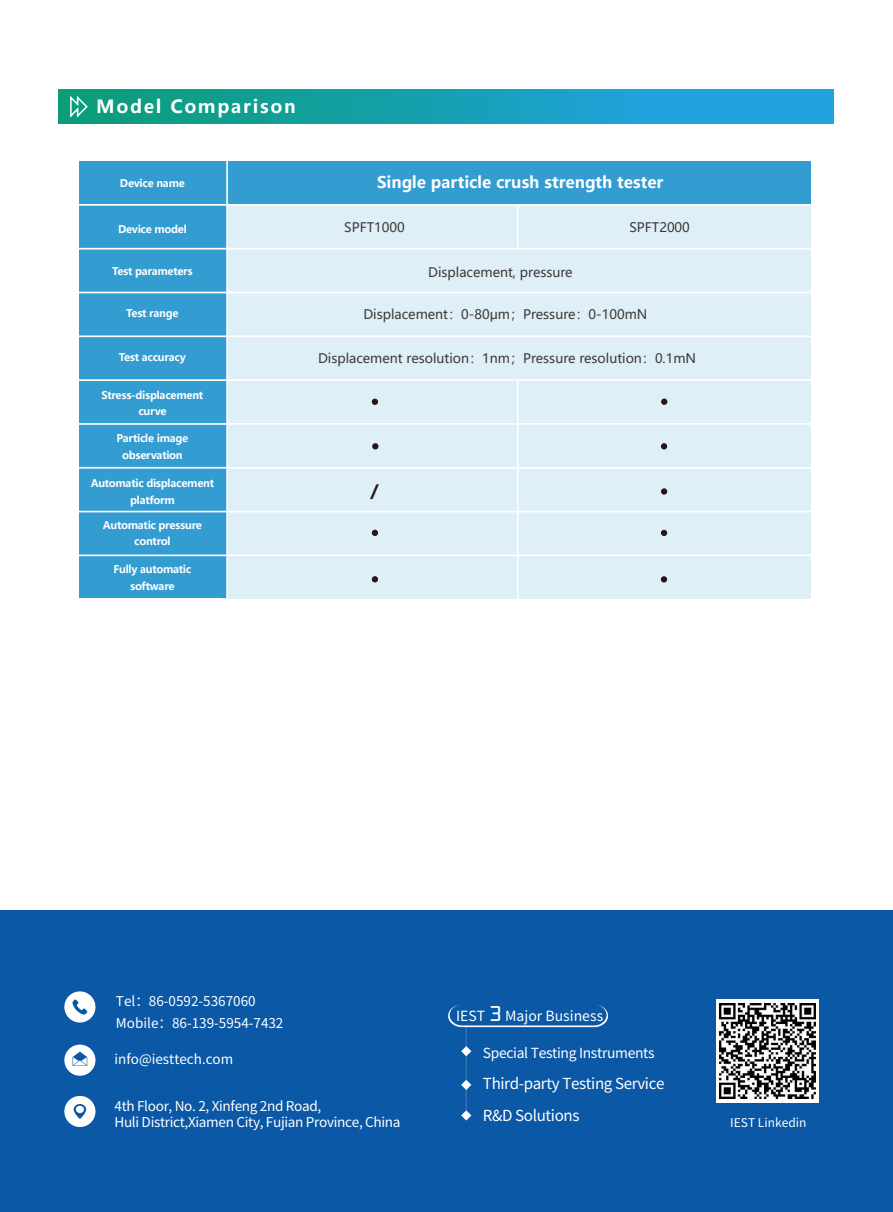
<style>
.page{position:relative;width:893px;height:1212px;background:#fff}
.page>*{position:absolute;margin:0;border:0;box-sizing:border-box;transform-origin:0 0}
.t1{font:700 18px "Microsoft Ya Hei";letter-spacing:.1em;color:#fff}
.t2{font:700 16.95px "Microsoft Ya Hei";color:#231815}
.t3{font:700 15.9px "Microsoft Ya Hei";color:#fff}
.t4{font:15.15px/31.3px "Source Han Sans CN";letter-spacing:-.025em;color:#fff}
.t5{font:14.1px "Source Han Sans CN";color:#fff}
.t6{font:13.95px "Source Han Sans CN";letter-spacing:-.025em;color:#fff}
.t7{font:13.5px/16.2px "Source Han Sans CN";letter-spacing:-.025em;color:#fff}
.t8{font:13.5px/22.4px "Source Han Sans CN";color:#fff}
.t9{font:13.05px "Microsoft Ya Hei";color:#3e3a39}
.t10{font:12px "Source Han Sans CN";color:#fff}
.t11{font:700 10.5px/16.5px "Microsoft Ya Hei";letter-spacing:-.025em;color:#fff;text-align:center}
.s1{font-family:"OCRA Extended";font-size:22.8px}
</style>
<div class="page">
<svg style="left:58px;top:90px;width:775px;height:34px;background:#179fb3"></svg>
<svg style="left:69px;top:94px;width:20px;height:25px"></svg>
<div style="left:221px;top:200px;width:590px;height:398px;background:#dfeff7"></div>
<div style="left:115px;top:161px;width:696px;height:44px;background:#339cd1"></div>
<div style="left:79px;top:161px;width:148px;height:437px;background:#339cd1"></div>
<hr style="left:78px;top:554px;width:734px;height:2px;background:#fff">
<hr style="left:78px;top:511px;width:734px;height:1px;background:#fff">
<hr style="left:78px;top:467px;width:734px;height:2px;background:#fff">
<hr style="left:78px;top:423px;width:734px;height:2px;background:#fff">
<hr style="left:78px;top:379px;width:734px;height:2px;background:#fff">
<hr style="left:78px;top:335px;width:734px;height:2px;background:#fff">
<hr style="left:78px;top:292px;width:734px;height:1px;background:#fff">
<hr style="left:78px;top:248px;width:734px;height:1px;background:#fff">
<hr style="left:78px;top:204px;width:734px;height:2px;background:#fff">
<hr style="left:226px;top:161px;width:2px;height:438px;background:#fff">
<hr style="left:517px;top:380px;width:1px;height:220px;background:#fff">
<hr style="left:517px;top:205px;width:1px;height:43px;background:#fff">
<svg style="left:372px;top:443px;width:6px;height:6px"></svg>
<svg style="left:661px;top:443px;width:6px;height:6px"></svg>
<svg style="left:661px;top:399px;width:6px;height:6px"></svg>
<div style="left:661px;top:488px;width:6px;height:7px;background:#231815;border-radius:50%"></div>
<svg style="left:661px;top:576px;width:6px;height:6px"></svg>
<svg style="left:661px;top:530px;width:6px;height:6px"></svg>
<svg style="left:372px;top:399px;width:6px;height:6px"></svg>
<svg style="left:372px;top:530px;width:6px;height:6px"></svg>
<svg style="left:372px;top:576px;width:6px;height:6px"></svg>
<div style="left:0;top:910px;width:893px;height:302px;background:#0a58a6"></div>
<div style="left:64px;top:1044px;width:31px;height:32px;background:#fff;border:2px solid #fff;border-radius:50%"></div>
<svg style="left:73px;top:1051px;width:14px;height:15px"></svg>
<div style="left:64px;top:1096px;width:31px;height:31px;background:#fff;border:2px solid #fff;border-radius:50%"></div>
<svg style="left:74px;top:1104px;width:12px;height:15px"></svg>
<div style="left:64px;top:991px;width:31px;height:31px;background:#fff;border:2px solid #fff;border-radius:50%"></div>
<svg style="left:73px;top:999px;width:14px;height:15px"></svg>
<img style="left:716px;top:1000px;width:103px;height:102px">
<svg style="left:448px;top:1004px;width:160px;height:23px"></svg>
<svg style="left:461px;top:1046px;width:10px;height:10px"></svg>
<svg style="left:461px;top:1080px;width:10px;height:10px"></svg>
<svg style="left:461px;top:1110px;width:10px;height:10px"></svg>
<img style="left:720px;top:1003px;width:95px;height:96px">
<h1 class="t1" style="left:96px;top:94px;width:201px">Model Comparison</h1>
<p class="t11" style="left:120px;top:175px;width:66px">Device name</p>
<p class="t11" style="left:118px;top:220px;width:70px">Device model</p>
<p class="t11" style="left:112px;top:263px;width:82px">Test parameters</p>
<p class="t11" style="left:126px;top:305px;width:54px">Test range</p>
<p class="t11" style="left:119px;top:349px;width:68px">Test accuracy</p>
<p class="t11" style="left:102px;top:386px;width:103px">Stress-displacement curve</p>
<p class="t11" style="left:116px;top:430px;width:73px">Particle image observation</p>
<p class="t11" style="left:91px;top:475px;width:125px">Automatic displacement platform</p>
<p class="t11" style="left:103px;top:516px;width:101px">Automatic pressure control</p>
<p class="t11" style="left:114px;top:561px;width:79px">Fully automatic software</p>
<h3 class="t3" style="left:377px;top:171px;width:288px">Single particle crush strength tester</h3>
<p class="t9" style="left:344px;top:218px;width:62px">SPFT1000</p>
<p class="t9" style="left:428px;top:264px;width:146px">Displacement, pressure</p>
<p class="t9" style="left:363px;top:305px;width:286px">Displacement：0-80μm；Pressure：0-100mN</p>
<p class="t9" style="left:318px;top:350px;width:380px">Displacement resolution：1nm；Pressure resolution：0.1mN</p>
<p class="t9" style="left:629px;top:219px;width:62px">SPFT2000</p>
<h2 class="t2" style="left:371px;top:479px;width:9px">/</h2>
<p class="t8" style="left:116px;top:990px;width:169px">Tel：86-0592-5367060<br>Mobile：86-139-5954-7432</p>
<p class="t8" style="left:114px;top:1048px;width:120px">info@iesttech.com</p>
<p class="t7" style="left:114px;top:1098px;width:288px">4th Floor, No. 2, Xinfeng 2nd Road,<br>Huli District,Xiamen City, Fujian Province, China</p>
<h3 class="t5" style="left:456px;top:1008px;width:149px">IEST <span class="s1">3</span> Major Business</h3>
<h3 class="t6" style="left:483px;top:1045px;width:173px">Special Testing Instruments</h3>
<h3 class="t4" style="left:483px;top:1068px;width:183px">Third-party Testing Service<br>R&amp;D Solutions</h3>
<p class="t10" style="left:730px;top:1115px;width:78px">IEST Linkedin</p>
</div>
